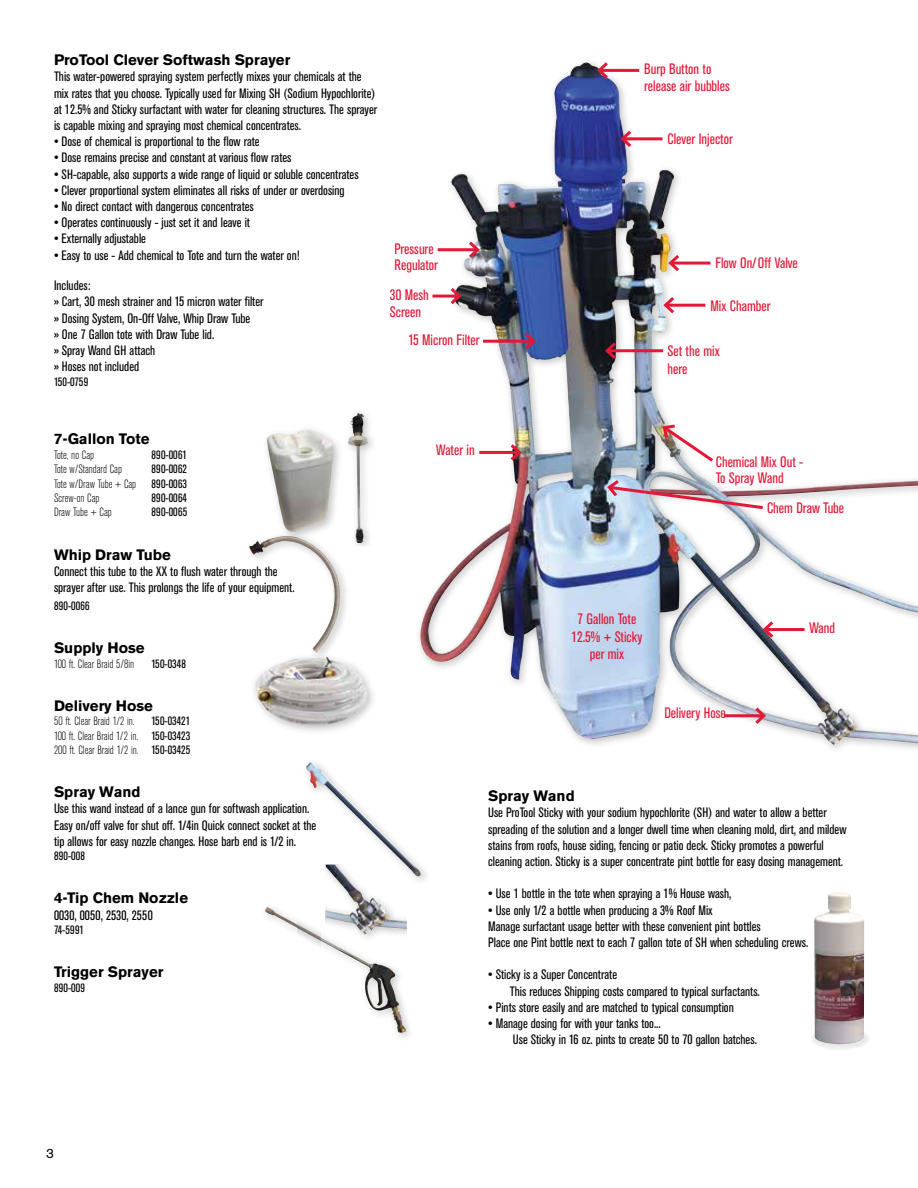
<style>
.page{position:relative;width:918px;height:1188px;background:#fff}
.page>*{position:absolute;margin:0;border:0;box-sizing:border-box;transform-origin:0 0}
.t1{font:condensed 15px/16.5px "Akzidenz Grotesk BE";color:#e11837}
.t2{font:700 15px "Akzidenz Grotesk BE";color:#000}
.t3{font:condensed 13.5px/16.2px "Akzidenz Grotesk BE";color:#000}
.t4{font:13.5px "Akzidenz Grotesk BE";color:#000}
.t5{font:300 condensed 12px/14.4px "Akzidenz Grotesk BE";color:#000;text-align:justify}
.t6{font:condensed 12px "Akzidenz Grotesk BE";letter-spacing:.02em;color:#000}
.s1{font-weight:400}
</style>
<div class="page">
<div style="left:244px;top:530px;width:106px;height:132px;background:#000;opacity:.25"></div>
<img style="left:249px;top:536px;width:94px;height:117px">
<div style="left:263px;top:426px;width:81px;height:116px;background:#000;opacity:.25"></div>
<img style="left:267px;top:430px;width:67px;height:102px">
<div style="left:343px;top:408px;width:35px;height:137px;background:#fff"></div>
<img style="left:348px;top:413px;width:20px;height:130px">
<div style="left:250px;top:652px;width:128px;height:83px;background:#000;opacity:.25"></div>
<img style="left:255px;top:657px;width:113px;height:69px">
<img style="left:420px;top:65px;width:498px;height:680px">
<hr style="left:607px;top:349px;width:56px;height:3px;background:#e11837">
<svg style="left:603px;top:339px;width:16px;height:23px"></svg>
<svg style="left:660px;top:423px;width:56px;height:42px"></svg>
<hr style="left:479px;top:451px;width:40px;height:3px;background:#e11837">
<svg style="left:507px;top:441px;width:17px;height:23px"></svg>
<hr style="left:599px;top:69px;width:40px;height:3px;background:#e11837">
<svg style="left:595px;top:62px;width:16px;height:20px"></svg>
<hr style="left:666px;top:304px;width:39px;height:3px;background:#e11837">
<svg style="left:661px;top:294px;width:16px;height:23px"></svg>
<hr style="left:671px;top:262px;width:39px;height:3px;background:#e11837">
<svg style="left:666px;top:252px;width:16px;height:22px"></svg>
<hr style="left:438px;top:248px;width:40px;height:3px;background:#e11837">
<svg style="left:466px;top:238px;width:16px;height:23px"></svg>
<hr style="left:432px;top:295px;width:27px;height:3px;background:#e11837">
<svg style="left:447px;top:285px;width:17px;height:22px"></svg>
<img style="left:605px;top:477px;width:161px;height:34px">
<hr style="left:483px;top:340px;width:51px;height:3px;background:#e11837">
<svg style="left:522px;top:330px;width:16px;height:23px"></svg>
<hr style="left:765px;top:628px;width:40px;height:3px;background:#e11837">
<svg style="left:760px;top:618px;width:17px;height:23px"></svg>
<hr style="left:724px;top:714px;width:40px;height:3px;background:#e11837">
<svg style="left:752px;top:704px;width:16px;height:23px"></svg>
<hr style="left:623px;top:137px;width:40px;height:3px;background:#e11837">
<svg style="left:618px;top:128px;width:16px;height:22px"></svg>
<img style="left:339px;top:886px;width:25px;height:6px">
<div style="left:297px;top:892px;width:119px;height:151px;background:#000;opacity:.25"></div>
<img style="left:321px;top:925px;width:85px;height:108px">
<div style="left:260px;top:903px;width:61px;height:151px;background:#fff"></div>
<img style="left:265px;top:907px;width:56px;height:33px">
<img style="left:814px;top:892px;width:50px;height:152px">
<div style="left:301px;top:757px;width:130px;height:129px;background:#000;opacity:.25"></div>
<img style="left:306px;top:762px;width:116px;height:114px">
<p class="t2" style="left:54px;top:51px;width:238px">ProTool Clever Softwash Sprayer</p>
<p class="t3" style="left:54px;top:69px;width:325px">This water-powered spraying system perfectly mixes your chemicals at the mix rates that you choose. Typically used for Mixing SH (Sodium Hypochlorite) at 12.5% and Sticky surfactant with water for cleaning structures. The sprayer is capable mixing and spraying most chemical concentrates.</p>
<p class="t3" style="left:54px;top:134px;width:207px">• Dose of chemical is proportional to the flow rate</p>
<p class="t3" style="left:54px;top:150px;width:239px">• Dose remains precise and constant at various flow rates</p>
<p class="t3" style="left:54px;top:166px;width:306px">• SH-capable, also supports a wide range of liquid or soluble concentrates</p>
<p class="t3" style="left:54px;top:182px;width:292px">• Clever proportional system eliminates all risks of under or overdosing</p>
<p class="t3" style="left:54px;top:199px;width:201px">• No direct contact with dangerous concentrates</p>
<p class="t3" style="left:54px;top:215px;width:198px">• Operates continuously - just set it and leave it</p>
<p class="t3" style="left:54px;top:231px;width:94px">• Externally adjustable</p>
<p class="t3" style="left:54px;top:247px;width:247px">• Easy to use - Add chemical to Tote and turn the water on!</p>
<p class="t3" style="left:54px;top:278px;width:211px">Includes:<br>» Cart, 30 mesh strainer and 15 micron water filter » Dosing System, On-Off Valve, Whip Draw Tube<br>» One 7 Gallon tote with Draw Tube lid.<br>» Spray Wand GH attach<br>» Hoses not included</p>
<p class="t6" style="left:54px;top:375px;width:36px">150-0759</p>
<p class="t1" style="left:395px;top:241px;width:45px">Pressure<br>Regulator</p>
<p class="t1" style="left:390px;top:287px;width:41px">30 Mesh<br>Screen</p>
<p class="t1" style="left:408px;top:332px;width:73px">15 Micron Filter</p>
<p class="t1" style="left:644px;top:61px;width:87px">Burp Button to release air bubbles</p>
<p class="t1" style="left:668px;top:131px;width:67px">Clever Injector</p>
<p class="t1" style="left:715px;top:255px;width:84px">Flow On/Off Valve</p>
<p class="t1" style="left:710px;top:297px;width:61px">Mix Chamber</p>
<p class="t1" style="left:668px;top:342px;width:54px;line-height:18px">Set the mix here</p>
<p class="t2" style="left:54px;top:430px;width:97px">7-Gallon Tote</p>
<p class="t5" style="left:54px;top:448px;width:42px">Tote, no Cap</p>
<p class="t6" style="left:152px;top:448px;width:37px">890-0061</p>
<p class="t5" style="left:54px;top:462px;width:70px">Tote w/Standard Cap</p>
<p class="t6" style="left:152px;top:462px;width:37px">890-0062</p>
<p class="t5" style="left:54px;top:477px;width:84px">Tote w/Draw Tube + Cap</p>
<p class="t6" style="left:152px;top:477px;width:37px">890-0063</p>
<p class="t5" style="left:54px;top:491px;width:47px">Screw-on Cap</p>
<p class="t6" style="left:152px;top:491px;width:37px">890-0064</p>
<p class="t5" style="left:54px;top:505px;width:59px">Draw Tube + Cap</p>
<p class="t6" style="left:152px;top:506px;width:37px">890-0065</p>
<p class="t2" style="left:54px;top:546px;width:118px">Whip Draw Tube</p>
<p class="t3" style="left:54px;top:563px;width:242px">Connect this tube to the XX to flush water through the sprayer after use. This prolongs the life of your equipment.</p>
<p class="t6" style="left:54px;top:599px;width:37px">890-0066</p>
<p class="t2" style="left:54px;top:639px;width:92px">Supply Hose</p>
<p class="t5" style="left:54px;top:657px;width:82px">100 ft. Clear Braid 5/8in</p>
<p class="t6" style="left:152px;top:657px;width:36px">150-0348</p>
<p class="t2" style="left:54px;top:697px;width:101px">Delivery Hose</p>
<p class="t5" style="left:54px;top:714px;width:82px">50 ft. Clear Braid 1/2 in.</p>
<p class="t5" style="left:54px;top:714px;width:138px;text-indent:98px"><span class="s1">150-03421<br></span>100 ft. Clear Braid 1/2 in. <span class="s1">150-03423<br></span>200 ft. Clear Braid 1/2 in. <span class="s1">150-03425</span></p>
<p class="t2" style="left:54px;top:783px;width:88px">Spray Wand</p>
<p class="t3" style="left:54px;top:801px;width:264px">Use this wand instead of a lance gun for softwash application.<br>Easy on/off valve for shut off. 1/4in Quick connect socket at the tip allows for easy nozzle changes. Hose barb end is 1/2 in.</p>
<p class="t6" style="left:54px;top:849px;width:33px">890-008</p>
<p class="t2" style="left:54px;top:889px;width:136px">4-Tip Chem Nozzle</p>
<p class="t3" style="left:54px;top:907px;width:100px">0030, 0050, 2530, 2550</p>
<p class="t6" style="left:54px;top:923px;width:32px">74-5991</p>
<p class="t2" style="left:54px;top:963px;width:111px">Trigger Sprayer</p>
<p class="t6" style="left:54px;top:981px;width:33px">890-009</p>
<p class="t1" style="left:436px;top:442px;width:40px">Water in</p>
<p class="t1" style="left:716px;top:454px;width:89px">Chemical Mix Out -<br>To Spray Wand</p>
<p class="t1" style="left:767px;top:500px;width:79px">Chem Draw Tube</p>
<p class="t1" style="left:572px;top:610px;width:72px;line-height:18px;text-align:center">7 Gallon Tote<br>12.5% + Sticky</p>
<p class="t1" style="left:590px;top:646px;width:36px">per mix</p>
<p class="t1" style="left:664px;top:705px;width:63px">Delivery Hose</p>
<p class="t1" style="left:810px;top:620px;width:27px">Wand</p>
<p class="t2" style="left:488px;top:787px;width:88px">Spray Wand</p>
<p class="t3" style="left:488px;top:805px;width:360px">Use ProTool Sticky with your sodium hypochlorite (SH) and water to allow a better spreading of the solution and a longer dwell time when cleaning mold, dirt, and mildew stains from roofs, house siding, fencing or patio deck. Sticky promotes a powerful cleaning action. Sticky is a super concentrate pint bottle for easy dosing management.</p>
<p class="t3" style="left:488px;top:886px;width:245px">• Use 1 bottle in the tote when spraying a 1% House wash,</p>
<p class="t3" style="left:488px;top:902px;width:322px">• Use only 1/2 a bottle when producing a 3% Roof Mix<br>Manage surfactant usage better with these convenient pint bottles<br>Place one Pint bottle next to each 7 gallon tote of SH when scheduling crews.</p>
<p class="t3" style="left:510px;top:967px;width:252px;text-indent:-22px">• Sticky is a Super Concentrate<br>This reduces Shipping costs compared to typical surfactants.</p>
<p class="t3" style="left:488px;top:999px;width:247px">• Pints store easily and are matched to typical consumption</p>
<p class="t3" style="left:513px;top:1016px;width:246px;text-indent:-25px">• Manage dosing for with your tanks too...<br>Use Sticky in 16 oz. pints to create 50 to 70 gallon batches.</p>
<p class="t4" style="left:46px;top:1145px;width:9px">3</p>
</div>
